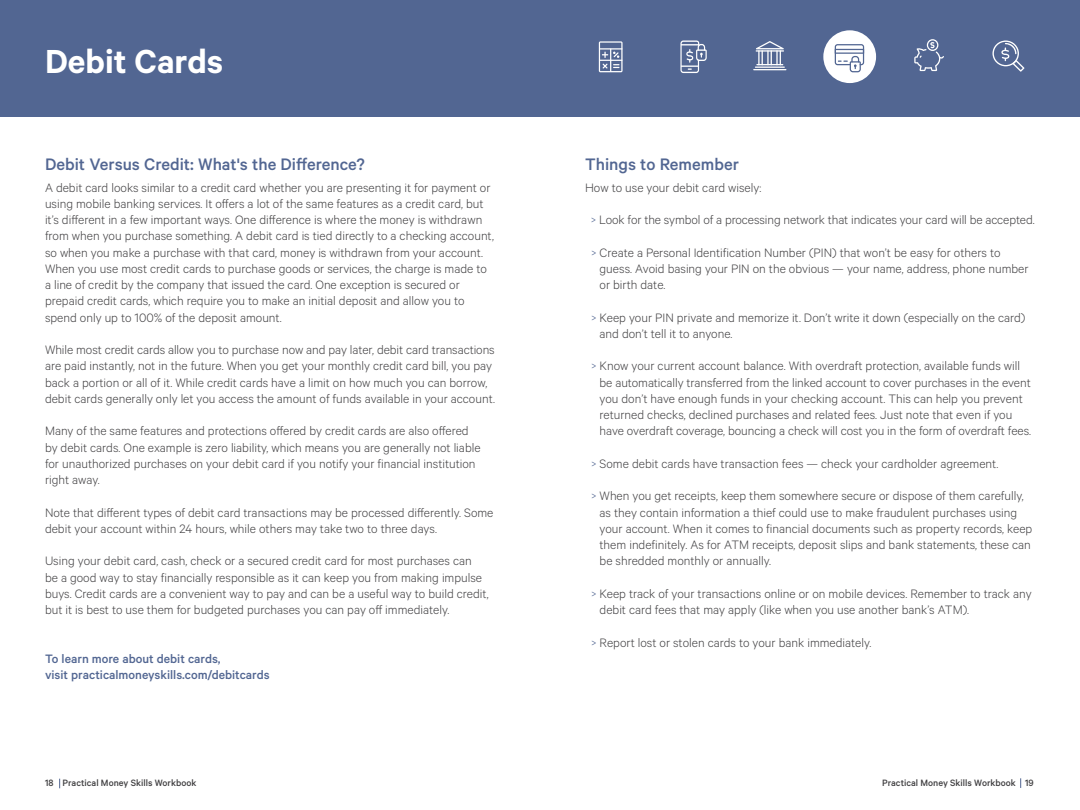
<style>
.page{position:relative;width:1080px;height:810px;background:#fff}
.page>*{position:absolute;margin:0;border:0;box-sizing:border-box;transform-origin:0 0}
.t1{font:600 37.5px "Calibre";color:#fff}
.t2{font:500 18.75px "Calibre";color:#526692}
.t3{font:300 13.75px/16.2px "Calibre";color:#414042}
.t4{font:500 13.75px/16.2px "Calibre";color:#526692}
.t5{font:500 10.38px "Calibre";color:#414042}
.s1{color:#526692}
</style>
<div class="page">
<div style="left:0;top:0;width:1080px;height:116px;background:#526692"></div>
<svg style="left:599px;top:41px;width:24px;height:31px"></svg>
<hr style="left:599px;top:48px;width:23px;height:2px;background:#fff">
<svg style="left:680px;top:41px;width:27px;height:32px"></svg>
<hr style="left:755px;top:67px;width:30px;height:1px;background:#fff">
<hr style="left:753px;top:69px;width:33px;height:1px;background:#fff">
<svg style="left:756px;top:41px;width:28px;height:24px"></svg>
<svg style="left:914px;top:39px;width:30px;height:32px"></svg>
<svg style="left:992px;top:41px;width:32px;height:31px"></svg>
<div style="left:823px;top:30px;width:53px;height:53px;background:#fff;border-radius:50%"></div>
<svg style="left:835px;top:44px;width:29px;height:28px"></svg>
<h1 class="t1" style="left:45px;top:39px;width:180px">Debit Cards</h1>
<h2 class="t2" style="left:45px;top:153px;width:321px">Debit Versus Credit: What's the Difference?</h2>
<p class="t3" style="left:45px;top:179px;width:450px">A debit card looks similar to a credit card whether you are presenting it for payment or using mobile banking services. It offers a lot of the same features as a credit card, but it’s different in a few important ways. One difference is where the money is withdrawn from when you purchase something. A debit card is tied directly to a checking account, so when you make a purchase with that card, money is withdrawn from your account.<br>When you use most credit cards to purchase goods or services, the charge is made to a line of credit by the company that issued the card. One exception is secured or prepaid credit cards, which require you to make an initial deposit and allow you to spend only up to 100% of the deposit amount.</p>
<p class="t3" style="left:45px;top:341px;width:452px">While most credit cards allow you to purchase now and pay later, debit card transactions are paid instantly, not in the future. When you get your monthly credit card bill, you pay back a portion or all of it. While credit cards have a limit on how much you can borrow, debit cards generally only let you access the amount of funds available in your account.</p>
<p class="t3" style="left:45px;top:422px;width:437px">Many of the same features and protections offered by credit cards are also offered by debit cards. One example is zero liability, which means you are generally not liable for unauthorized purchases on your debit card if you notify your financial institution right away.</p>
<p class="t3" style="left:45px;top:504px;width:450px">Note that different types of debit card transactions may be processed differently. Some debit your account within 24 hours, while others may take two to three days.</p>
<p class="t3" style="left:45px;top:552px;width:445px">Using your debit card, cash, check or a secured credit card for most purchases can<br>be a good way to stay financially responsible as it can keep you from making impulse buys. Credit cards are a convenient way to pay and can be a useful way to build credit, but it is best to use them for budgeted purchases you can pay off immediately.</p>
<p class="t4" style="left:45px;top:650px;width:226px">To learn more about debit cards,<br>visit practicalmoneyskills.com/debitcards</p>
<p class="t5" style="left:45px;top:777px;width:153px">18 Practical Money Skills Workbook</p>
<h2 class="t2" style="left:585px;top:153px;width:156px">Things to Remember</h2>
<p class="t3" style="left:585px;top:179px;width:178px">How to use your debit card wisely:</p>
<p class="t3" style="left:591px;top:211px;width:445px"><span class="s1">&gt;</span> Look for the symbol of a processing network that indicates your card will be accepted.</p>
<p class="t3" style="left:600px;top:244px;width:431px;text-indent:-8px"><span class="s1">&gt;</span> Create a Personal Identification Number (PIN) that won’t be easy for others to guess. Avoid basing your PIN on the obvious — your name, address, phone number or birth date.</p>
<p class="t3" style="left:600px;top:309px;width:427px;text-indent:-8px"><span class="s1">&gt;</span> Keep your PIN private and memorize it. Don’t write it down (especially on the card) and don’t tell it to anyone.</p>
<p class="t3" style="left:600px;top:357px;width:433px;text-indent:-8px"><span class="s1">&gt;</span> Know your current account balance. With overdraft protection, available funds will be automatically transferred from the linked account to cover purchases in the event you don’t have enough funds in your checking account. This can help you prevent returned checks, declined purchases and related fees. Just note that even if you have overdraft coverage, bouncing a check will cost you in the form of overdraft fees.</p>
<p class="t3" style="left:591px;top:455px;width:409px"><span class="s1">&gt;</span> Some debit cards have transaction fees — check your cardholder agreement.</p>
<p class="t3" style="left:600px;top:487px;width:434px;text-indent:-8px"><span class="s1">&gt;</span> When you get receipts, keep them somewhere secure or dispose of them carefully, as they contain information a thief could use to make fraudulent purchases using your account. When it comes to financial documents such as property records, keep them indefinitely. As for ATM receipts, deposit slips and bank statements, these can be shredded monthly or annually.</p>
<p class="t3" style="left:600px;top:585px;width:434px;text-indent:-8px"><span class="s1">&gt;</span> Keep track of your transactions online or on mobile devices. Remember to track any debit card fees that may apply (like when you use another bank’s ATM).</p>
<p class="t3" style="left:591px;top:634px;width:282px"><span class="s1">&gt;</span> Report lost or stolen cards to your bank immediately.</p>
<p class="t5" style="left:882px;top:777px;width:153px">Practical Money Skills Workbook 19</p>
</div>
